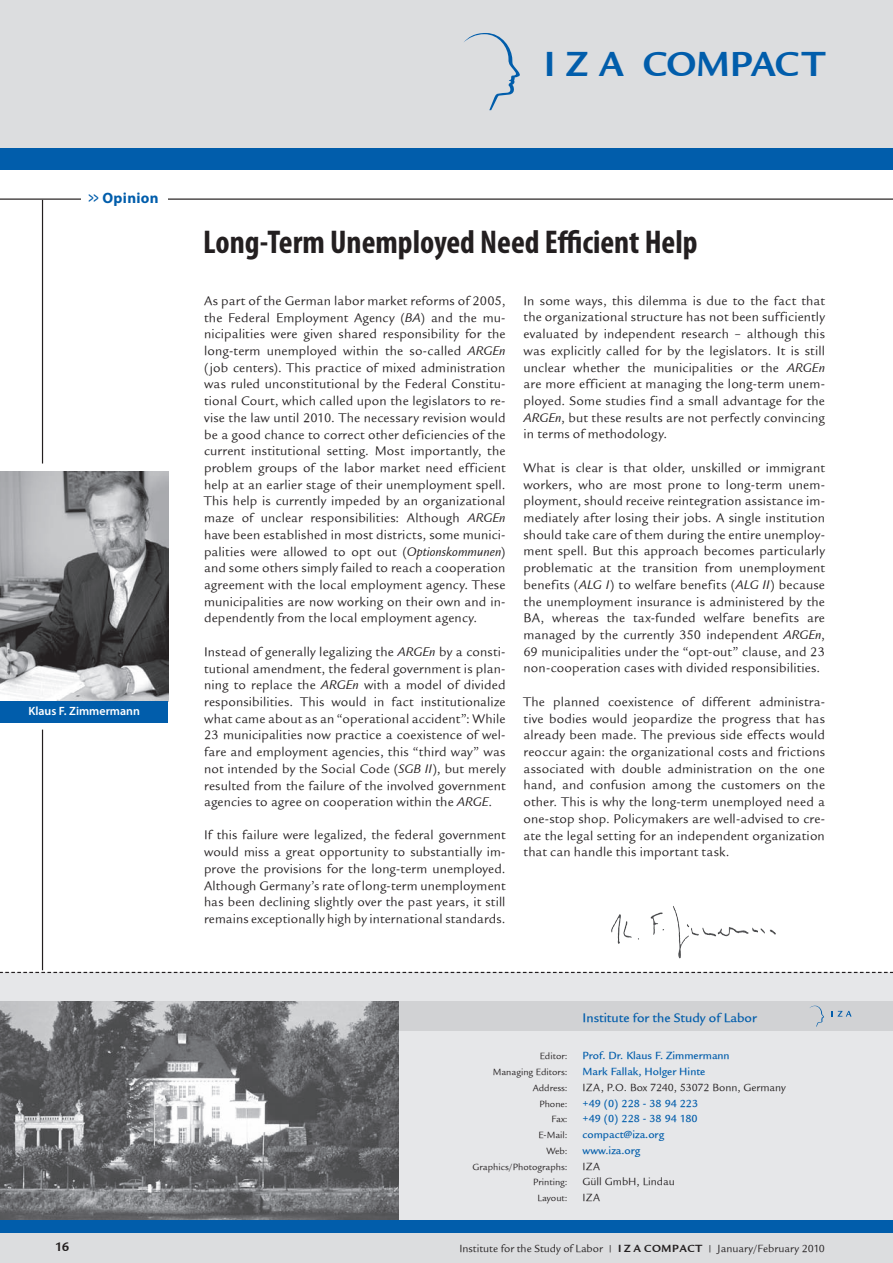
<style>
.page{position:relative;width:893px;height:1263px;background:#fff}
.page>*{position:absolute;margin:0;border:0;box-sizing:border-box;transform-origin:0 0}
.t1{font:37.65px "Legacy Sans ITCTT Bold";color:#015dab}
.t2{font:700 condensed 33px "Myriad Pro";color:#231f20}
.t3{font:700 15px "Myriad Pro";color:#015dab;scale:.6 1}
.t4{font:13.5px/16.6px "Legacy Sans ITCTT Book";letter-spacing:.015em;color:#231f20;text-align:justify}
.t5{font:13.5px "Legacy Sans Md ITCTT Medium";color:#015dab}
.t6{font:13.5px "Legacy Sans ITCTT Bold";color:#231f20}
.t7{font:600 12px "Myriad Pro";color:#fff}
.t8{font:11.25px/15.8px "Legacy Sans ITCTT Book";color:#231f20}
.t9{font:11.25px/15.8px "Legacy Sans Md ITCTT Medium";color:#015dab}
.t10{font:11.25px "Legacy Sans ITCTT Bold";color:#231f20}
.t11{font:9.75px/15.8px "Legacy Sans ITCTT Book";color:#231f20;text-align:right}
.s1{font-style:italic}
.s2{font-family:"Legacy Sans ITCTT Bold"}
.s3{font-size:9.3px}
.s4{font-family:"Legacy Sans ITCTT Book";font-size:9.3px}
</style>
<div class="page">
<div style="left:0;top:972px;width:893px;height:261px;background:#e6e7e9"></div>
<div style="left:397px;top:1001px;width:496px;height:30px;background:#d1d2d4"></div>
<svg style="left:838px;top:1011px;width:13px;height:5px"></svg>
<svg style="left:809px;top:1006px;width:15px;height:21px"></svg>
<img style="left:0;top:1001px;width:398px;height:219px">
<div style="left:0;top:0;width:893px;height:151px;background:#dcdddf"></div>
<svg style="left:0;top:972px;width:893px;height:1px"></svg>
<hr style="left:0;top:198px;width:893px;height:2px;background:#231f20">
<div style="left:0;top:149px;width:893px;height:21px;background:#015dab"></div>
<svg style="left:464px;top:33px;width:56px;height:77px"></svg>
<div style="left:81px;top:187px;width:86px;height:29px;background:#fff"></div>
<div style="left:0;top:1233px;width:893px;height:30px;background:#dcdddf"></div>
<div style="left:0;top:1220px;width:893px;height:13px;background:#015dab"></div>
<hr style="left:42px;top:200px;width:1px;height:263px;background:#231f20">
<hr style="left:42px;top:730px;width:1px;height:240px;background:#231f20">
<img style="left:0;top:472px;width:168px;height:229px">
<div style="left:0;top:701px;width:168px;height:21px;background:#015dab"></div>
<img style="left:651px;top:906px;width:38px;height:52px">
<h1 class="t1" style="left:544px;top:42px;width:282px">I Z A COMPACT</h1>
<p class="t3" style="left:88px;top:188px;width:119px">&gt;&gt; Opinion</p>
<p class="t7" style="left:28px;top:704px;width:113px">Klaus F. Zimmermann</p>
<h2 class="t2" style="left:203px;top:221px;width:496px">Long-Term Unemployed Need Efficient Help</h2>
<p class="t4" style="left:204px;top:292px;width:303px">As part of the German labor market reforms of 2005, the Federal Employment Agency (<span class="s1">BA</span>) and the mu&shy;nicipalities were given shared responsibility for the long-term unemployed within the so-called <span class="s1">ARGEn </span>(job centers). This practice of mixed administration was ruled unconstitutional by the Federal Constitu&shy;tional Court, which called upon the legislators to re&shy;vise the law until 2010. The necessary revision would be a good chance to correct other deficiencies of the current institutional setting. Most importantly, the problem groups of the labor market need efficient help at an earlier stage of their unemployment spell.<br>This help is currently impeded by an organizational maze of unclear responsibilities: Although <span class="s1">ARGEn </span>have been established in most districts, some munici&shy;palities were allowed to opt out (<span class="s1">Optionskommunen</span>) and some others simply failed to reach a cooperation agreement with the local employment agency. These municipalities are now working on their own and in&shy;dependently from the local employment agency.</p>
<p class="t4" style="left:204px;top:643px;width:303px">Instead of generally legalizing the <span class="s1">ARGEn</span> by a consti&shy;tutional amendment, the federal government is plan&shy;ning to replace the <span class="s1">ARGEn</span> with a model of divided responsibilities. This would in fact institutionalize what came about as an “operational accident”: While 23 municipalities now practice a coexistence of wel&shy;fare and employment agencies, this “third way” was not intended by the Social Code (<span class="s1">SGB II</span>), but merely resulted from the failure of the involved government agencies to agree on cooperation within the <span class="s1">ARGE</span>.</p>
<p class="t4" style="left:204px;top:827px;width:303px">If this failure were legalized, the federal government would miss a great opportunity to substantially im&shy;prove the provisions for the long-term unemployed.<br>Although Germany’s rate of long-term unemployment has been declining slightly over the past years, it still remains exceptionally high by international standards.</p>
<p class="t4" style="left:523px;top:292px;width:303px">In some ways, this dilemma is due to the fact that the organizational structure has not been sufficiently evaluated by independent research – although this was explicitly called for by the legislators. It is still unclear whether the municipalities or the <span class="s1">ARGEn </span>are more efficient at managing the long-term unem&shy;ployed. Some studies find a small advantage for the <span class="s1">ARGEn</span>, but these results are not perfectly convincing in terms of methodology.</p>
<p class="t4" style="left:523px;top:459px;width:303px">What is clear is that older, unskilled or immigrant workers, who are most prone to long-term unem&shy;ployment, should receive reintegration assistance im&shy;mediately after losing their jobs. A single institution should take care of them during the entire unemploy&shy;ment spell. But this approach becomes particularly problematic at the transition from unemployment benefits (<span class="s1">ALG I</span>) to welfare benefits (<span class="s1">ALG II</span>) because the unemployment insurance is administered by the BA, whereas the tax-funded welfare benefits are managed by the currently 350 independent <span class="s1">ARGEn</span>, 69 municipalities under the “opt-out” clause, and 23 non-cooperation cases with divided responsibilities.</p>
<p class="t4" style="left:523px;top:693px;width:303px">The planned coexistence of different administra&shy;tive bodies would jeopardize the progress that has already been made. The previous side effects would reoccur again: the organizational costs and frictions associated with double administration on the one hand, and confusion among the customers on the other. This is why the long-term unemployed need a one-stop shop. Policymakers are well-advised to cre&shy;ate the legal setting for an independent organization that can handle this important task.</p>
<p class="t5" style="left:583px;top:1010px;width:176px">Institute for the Study of Labor</p>
<p class="t11" style="left:473px;top:1048px;width:96px">Editor:<br>Managing Editors:<br>Address:<br>Phone:<br>Fax:<br>E-Mail:<br>Web:<br>Graphics/Photographs:<br>Printing:<br>Layout:</p>
<p class="t9" style="left:583px;top:1048px;width:149px">Prof. Dr. Klaus F. Zimmermann<br>Mark Fallak, H olger H inte</p>
<p class="t8" style="left:583px;top:1079px;width:205px">IZA, P.O. Box 7240, 53072 Bonn, Germany</p>
<p class="t9" style="left:583px;top:1095px;width:117px">+49 (0) 228 - 38 94 223 +49 (0) 228 - 38 94 180 compact@iza.org www.iza.org</p>
<p class="t8" style="left:583px;top:1158px;width:94px">IZA<br>Güll GmbH, Lindau<br>IZA</p>
<p class="t6" style="left:55px;top:1238px;width:16px">16</p>
<p class="t8" style="left:459px;top:1241px;width:145px">Institute for the Study of Labor</p>
<p class="t8" style="left:500px;top:1241px;width:145px">Institute for the Study of Labor</p>
<p class="t8" style="left:720px;top:1241px;width:119px"><span class="s2">ACT</span> <span class="s3">|</span> April / May 2006</p>
<p class="t8" style="left:662px;top:1241px;width:159px"><span class="s2">COMPACOMPCTCOMP</span><span class="s3">|</span> January/February 201</p>
<p class="t10" style="left:608px;top:1242px;width:75px"><span class="s4">|</span>I Z A COMP<span class="s4">|</span>I Z A</p>
</div>
